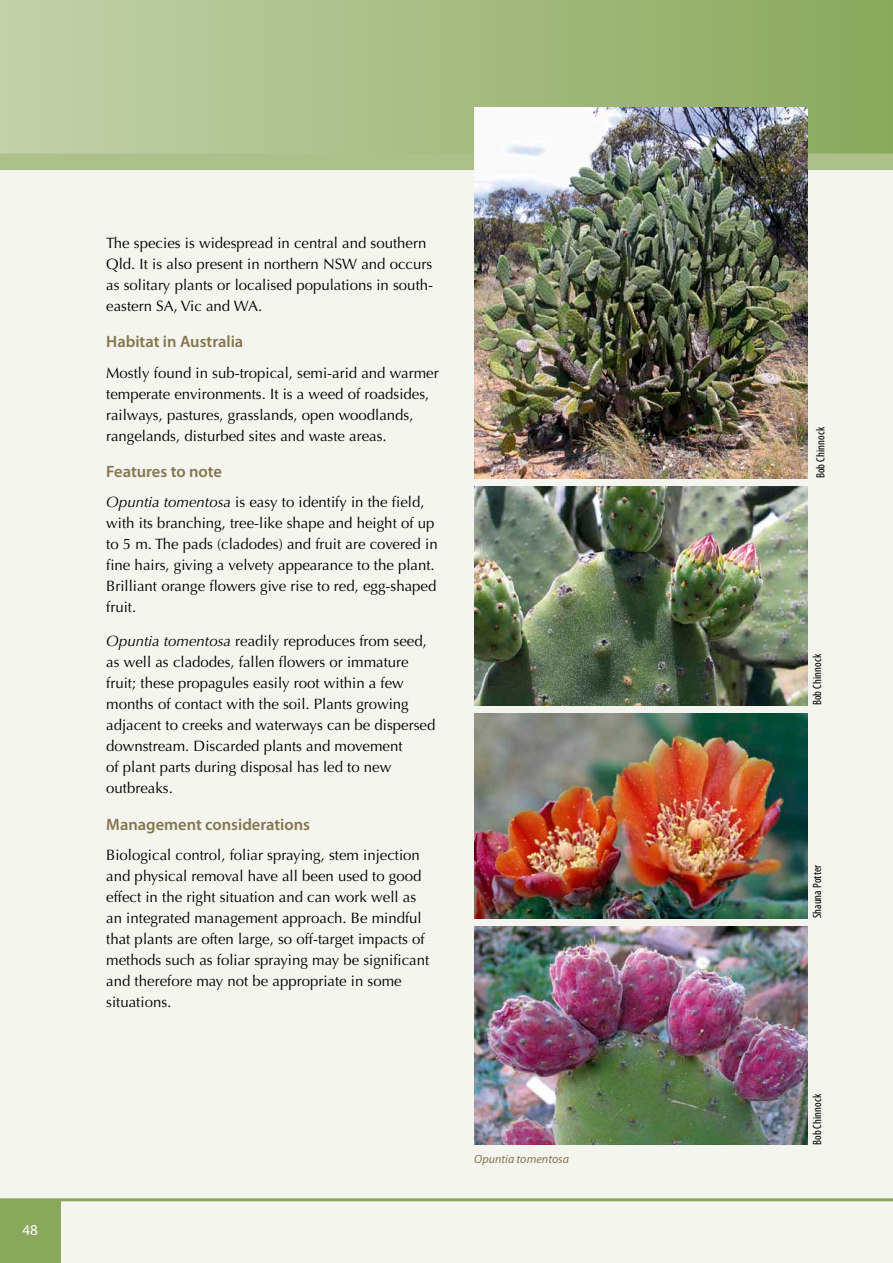
<style>
.page{position:relative;width:893px;height:1263px;background:#fff}
.page>*{position:absolute;margin:0;border:0;box-sizing:border-box;transform-origin:0 0}
.t1{font:600 16.5px "Myriad Pro";color:#84754d}
.t2{font:15px/21px "Optima";color:#000}
.t3{font:15px "Myriad Pro";color:#fff}
.t4{font:condensed 12px "Myriad Pro";letter-spacing:.01em;color:#000}
.t5{font:italic 12px "Myriad Pro";letter-spacing:.005em;color:#84754d}
.s1{font-style:italic}
</style>
<div class="page">
<div style="left:0;top:170px;width:893px;height:1093px;background:#f3f5ee"></div>
<div style="left:0;top:1201px;width:60px;height:62px;background:#88a95c"></div>
<hr style="left:0;top:1198px;width:893px;height:3px;background:#88a95c">
<div style="left:0;top:0;width:893px;height:164px;background:linear-gradient(to right,#c3d0ab,#8aa85c)"></div>
<div style="left:0;top:154px;width:893px;height:16px;background:#adc08c"></div>
<img style="left:474px;top:487px;width:334px;height:218px">
<img style="left:474px;top:107px;width:334px;height:371px">
<img style="left:474px;top:713px;width:334px;height:205px">
<img style="left:474px;top:927px;width:334px;height:218px">
<p class="t3" style="left:22px;top:1220px;width:17px">48</p>
<p class="t2" style="left:106px;top:232px;width:328px">The species is widespread in central and southern Qld. It is also present in northern NSW and occurs as solitary plants or localised populations in south&shy;eastern SA, Vic and WA.</p>
<p class="t1" style="left:106px;top:331px;width:138px">Habitat in Australia</p>
<p class="t2" style="left:106px;top:362px;width:334px">Mostly found in sub-tropical, semi-arid and warmer temperate environments. It is a weed of roadsides, railways, pastures, grasslands, open woodlands, rangelands, disturbed sites and waste areas.</p>
<p class="t1" style="left:106px;top:461px;width:117px">Features to note</p>
<p class="t2" style="left:106px;top:492px;width:333px"><span class="s1">Opuntia tomentosa</span> is easy to identify in the field, with its branching, tree-like shape and height of up to 5 m. The pads (cladodes) and fruit are covered in fine hairs, giving a velvety appearance to the plant.<br>Brilliant orange flowers give rise to red, egg-shaped fruit.</p>
<p class="t2" style="left:106px;top:631px;width:331px"><span class="s1">Opuntia tomentosa</span> readily reproduces from seed, as well as cladodes, fallen flowers or immature fruit; these propagules easily root within a few months of contact with the soil. Plants growing adjacent to creeks and waterways can be dispersed downstream. Discarded plants and movement<br>of plant parts during disposal has led to new outbreaks.</p>
<p class="t1" style="left:106px;top:814px;width:205px">Management considerations</p>
<p class="t2" style="left:106px;top:844px;width:324px">Biological control, foliar spraying, stem injection and physical removal have all been used to good effect in the right situation and can work well as an integrated management approach. Be mindful that plants are often large, so off-target impacts of methods such as foliar spraying may be significant and therefore may not be appropriate in some situations.</p>
<p class="t5" style="left:474px;top:1151px;width:96px">Opuntia tomentosa</p>
<p class="t4" style="left:813px;top:478px;width:53px;rotate:-90deg">Bob Chinnock</p>
<p class="t4" style="left:810px;top:705px;width:53px;rotate:-90deg">Bob Chinnock</p>
<p class="t4" style="left:810px;top:918px;width:55px;rotate:-90deg">Shauna Potter</p>
<p class="t4" style="left:810px;top:1145px;width:53px;rotate:-90deg">Bob Chinnock</p>
</div>
